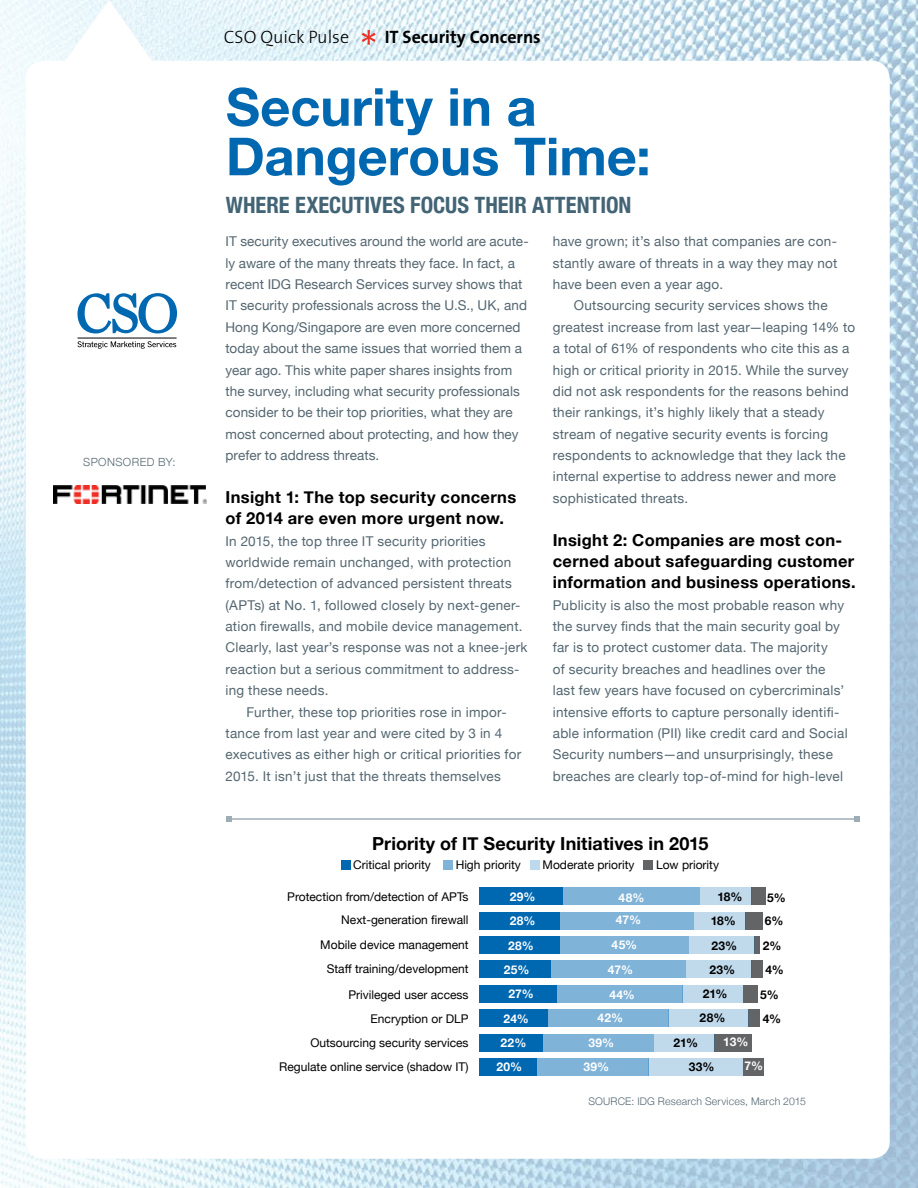
<style>
.page{position:relative;width:918px;height:1188px;background:#fff}
.page>*{position:absolute;margin:0;border:0;box-sizing:border-box;transform-origin:0 0}
.t1{font:700 52.5px/49.5px "Helvetica Neue";color:#0067b1}
.t2{font:300 51px "The Sans";color:#ee3126}
.t3{font:700 condensed 22.5px "Helvetica Neue";color:#436475}
.t4{font:700 18px "Helvetica Neue";letter-spacing:.005em;color:#000}
.t5{font:700 18px "The Sans";color:#000}
.t6{font:300 18px "The Sans";color:#000}
.t7{font:700 16.5px/21.3px "Helvetica Neue";letter-spacing:.02em;color:#000}
.t8{font:13.5px/21.3px "Helvetica Neue";letter-spacing:.02em;color:#546670}
.t9{font:12px/24px "Helvetica Neue";color:#000;text-align:right}
.t10{font:700 12px "Helvetica Neue";letter-spacing:.03em;color:#fff}
.t11{font:700 12px "Helvetica Neue";letter-spacing:.015em;color:#000}
.t12{font:300 11.25px "Helvetica Neue";letter-spacing:.04em;color:#546670}
.t13{font:300 10.5px "Helvetica Neue";letter-spacing:.02em;color:#546670}
</style>
<div class="page">
<img style="left:0;top:0;width:918px;height:1188px">
<div style="left:26px;top:61px;width:864px;height:1098px;background:#fff;border-radius:18px"></div>
<svg style="left:60px;top:0;width:97px;height:61px"></svg>
<svg style="left:77px;top:293px;width:100px;height:40px"></svg>
<svg style="left:77px;top:341px;width:99px;height:8px"></svg>
<hr style="left:77px;top:338px;width:100px;height:1px;background:#000">
<img style="left:54px;top:486px;width:153px;height:17px">
<hr style="left:229px;top:818px;width:628px;height:2px;background:#9eacb5">
<svg style="left:226px;top:816px;width:6px;height:6px"></svg>
<svg style="left:854px;top:816px;width:6px;height:6px"></svg>
<div style="left:752px;top:888px;width:14px;height:17px;background:#636466"></div>
<div style="left:746px;top:912px;width:17px;height:17px;background:#636466"></div>
<div style="left:754px;top:936px;width:6px;height:18px;background:#636466"></div>
<div style="left:752px;top:961px;width:11px;height:17px;background:#636466"></div>
<div style="left:743px;top:985px;width:14px;height:18px;background:#636466"></div>
<div style="left:749px;top:1009px;width:11px;height:18px;background:#636466"></div>
<div style="left:714px;top:1034px;width:38px;height:17px;background:#636466"></div>
<div style="left:743px;top:1058px;width:20px;height:18px;background:#636466"></div>
<div style="left:700px;top:888px;width:52px;height:17px;background:#c0d9eb"></div>
<div style="left:694px;top:912px;width:52px;height:17px;background:#c0d9eb"></div>
<div style="left:689px;top:936px;width:65px;height:18px;background:#c0d9eb"></div>
<div style="left:686px;top:961px;width:66px;height:17px;background:#c0d9eb"></div>
<div style="left:683px;top:985px;width:60px;height:18px;background:#c0d9eb"></div>
<div style="left:669px;top:1009px;width:80px;height:18px;background:#c0d9eb"></div>
<div style="left:654px;top:1034px;width:60px;height:17px;background:#c0d9eb"></div>
<div style="left:648px;top:1058px;width:95px;height:18px;background:#c0d9eb"></div>
<div style="left:563px;top:888px;width:137px;height:17px;background:#80b3d8"></div>
<div style="left:560px;top:912px;width:134px;height:17px;background:#80b3d8"></div>
<div style="left:560px;top:936px;width:129px;height:18px;background:#80b3d8"></div>
<div style="left:551px;top:961px;width:135px;height:17px;background:#80b3d8"></div>
<div style="left:557px;top:985px;width:126px;height:18px;background:#80b3d8"></div>
<div style="left:548px;top:1009px;width:121px;height:18px;background:#80b3d8"></div>
<div style="left:542px;top:1034px;width:112px;height:17px;background:#80b3d8"></div>
<div style="left:537px;top:1058px;width:111px;height:18px;background:#80b3d8"></div>
<div style="left:479px;top:888px;width:83px;height:17px;background:#0067b1"></div>
<div style="left:479px;top:912px;width:81px;height:17px;background:#0067b1"></div>
<div style="left:479px;top:936px;width:81px;height:18px;background:#0067b1"></div>
<div style="left:479px;top:961px;width:72px;height:17px;background:#0067b1"></div>
<div style="left:479px;top:985px;width:78px;height:18px;background:#0067b1"></div>
<div style="left:479px;top:1009px;width:69px;height:18px;background:#0067b1"></div>
<div style="left:479px;top:1034px;width:63px;height:17px;background:#0067b1"></div>
<div style="left:479px;top:1058px;width:58px;height:18px;background:#0067b1"></div>
<div style="left:341px;top:860px;width:9px;height:9px;background:#0067b1"></div>
<div style="left:530px;top:860px;width:10px;height:9px;background:#bfd9ec"></div>
<div style="left:443px;top:860px;width:10px;height:9px;background:#80b3d8"></div>
<div style="left:644px;top:860px;width:9px;height:10px;background:#636466"></div>
<p class="t12" style="left:83px;top:453px;width:94px">Sponsored by:</p>
<h3 class="t6" style="left:224px;top:26px;width:127px">CSO Quick Pulse</h3>
<h2 class="t2" style="left:360px;top:17px;width:20px">*</h2>
<h3 class="t5" style="left:385px;top:26px;width:158px">IT Security Concerns</h3>
<h1 class="t1" style="left:226px;top:84px;width:426px">Security in a<br>Dangerous Time:</h1>
<h3 class="t3" style="left:226px;top:186px;width:407px">WHERE EXECUTIVES FOCUS THEIR ATTENTION</h3>
<p class="t8" style="left:225px;top:232px;width:305px">IT security executives around the world are acute&shy;ly aware of the many threats they face. In fact, a recent IDG Research Services survey shows that IT security professionals across the U.S., UK, and Hong Kong/Singapore are even more concerned today about the same issues that worried them a year ago. This white paper shares insights from the survey, including what security professionals consider to be their top priorities, what they are most concerned about protecting, and how they prefer to address threats.</p>
<p class="t7" style="left:225px;top:487px;width:292px">Insight 1: The top security concerns of 2014 are even more urgent now.</p>
<p class="t8" style="left:225px;top:531px;width:262px">In 2015, the top three IT security priorities</p>
<p class="t8" style="left:225px;top:552px;width:287px">worldwide remain unchanged, with protection</p>
<p class="t8" style="left:225px;top:574px;width:288px">from/detection of advanced persistent threats</p>
<p class="t8" style="left:225px;top:595px;width:296px">(APTs) at No. 1, followed closely by next-gener-</p>
<p class="t8" style="left:225px;top:616px;width:299px">ation firewalls, and mobile device management.</p>
<p class="t8" style="left:225px;top:638px;width:304px">Clearly, last year’s response was not a knee-jerk</p>
<p class="t8" style="left:225px;top:659px;width:296px">reaction but a serious commitment to address-</p>
<p class="t8" style="left:225px;top:681px;width:105px">ing these needs.</p>
<p class="t8" style="left:246px;top:702px;width:262px">Further, these top priorities rose in impor-</p>
<p class="t8" style="left:225px;top:723px;width:278px">tance from last year and were cited by 3 in 4</p>
<p class="t8" style="left:225px;top:745px;width:297px">executives as either high or critical priorities for</p>
<p class="t8" style="left:225px;top:766px;width:277px">2015. It isn’t just that the threats themselves</p>
<p class="t8" style="left:553px;top:232px;width:286px;text-align:justify">have grown; it’s also that companies are con&shy;stantly aware of threats in a way they may not have been even a year ago.</p>
<p class="t8" style="left:553px;top:296px;width:304px;text-indent:21px">Outsourcing security services shows the greatest increase from last year—leaping 14% to a total of 61% of respondents who cite this as a high or critical priority in 2015. While the survey did not ask respondents for the reasons behind their rankings, it’s highly likely that a steady stream of negative security events is forcing respondents to acknowledge that they lack the internal expertise to address newer and more sophisticated threats.</p>
<p class="t7" style="left:553px;top:530px;width:304px">Insight 2: Companies are most con&shy;cerned about safeguarding customer information and business operations.</p>
<p class="t8" style="left:553px;top:595px;width:296px">Publicity is also the most probable reason why the survey finds that the main security goal by far is to protect customer data. The majority<br>of security breaches and headlines over the last few years have focused on cybercriminals’ intensive efforts to capture personally identifi&shy;able information (PII) like credit card and Social Security numbers—and unsurprisingly, these breaches are clearly top-of-mind for high-level</p>
<h3 class="t4" style="left:372px;top:829px;width:338px">Priority of IT Security Initiatives in 2015</h3>
<p class="t9" style="left:287px;top:887px;width:183px;line-height:22.5px">Protection from/detection of APTs<br>Next-generation firewall</p>
<p class="t9" style="left:320px;top:934px;width:150px;text-align:center">Mobile device management<br>Staff training/development</p>
<p class="t9" style="left:279px;top:983px;width:191px">Privileged user access<br>Encryption or DLP<br>Outsourcing security services<br>Regulate online service (shadow IT)</p>
<p class="t9" style="left:353px;top:853px;width:79px">Critical priority</p>
<p class="t9" style="left:456px;top:853px;width:67px">High priority</p>
<p class="t9" style="left:543px;top:853px;width:94px">Moderate priority</p>
<p class="t9" style="left:656px;top:853px;width:65px">Low priority</p>
<p class="t10" style="left:510px;top:887px;width:27px">29%</p>
<p class="t10" style="left:619px;top:888px;width:27px">48%</p>
<p class="t11" style="left:717px;top:888px;width:27px">18%</p>
<p class="t11" style="left:767px;top:888px;width:20px">5%</p>
<p class="t10" style="left:510px;top:911px;width:27px">28%</p>
<p class="t10" style="left:616px;top:911px;width:27px">47%</p>
<p class="t11" style="left:711px;top:911px;width:27px">18%</p>
<p class="t11" style="left:765px;top:911px;width:20px">6%</p>
<p class="t10" style="left:508px;top:936px;width:27px">28%</p>
<p class="t10" style="left:612px;top:936px;width:27px">45%</p>
<p class="t11" style="left:712px;top:936px;width:27px">23%</p>
<p class="t11" style="left:763px;top:936px;width:20px">2%</p>
<p class="t10" style="left:504px;top:960px;width:27px">25%</p>
<p class="t10" style="left:608px;top:960px;width:27px">47%</p>
<p class="t11" style="left:709px;top:960px;width:27px">23%</p>
<p class="t11" style="left:766px;top:960px;width:20px">4%</p>
<p class="t10" style="left:508px;top:984px;width:27px">27%</p>
<p class="t10" style="left:609px;top:985px;width:27px">44%</p>
<p class="t11" style="left:703px;top:984px;width:26px">21%</p>
<p class="t11" style="left:760px;top:985px;width:20px">5%</p>
<p class="t10" style="left:504px;top:1009px;width:27px">24%</p>
<p class="t10" style="left:598px;top:1008px;width:27px">42%</p>
<p class="t11" style="left:700px;top:1009px;width:27px">28%</p>
<p class="t11" style="left:763px;top:1009px;width:20px">4%</p>
<p class="t10" style="left:501px;top:1033px;width:27px">22%</p>
<p class="t10" style="left:588px;top:1033px;width:27px">39%</p>
<p class="t11" style="left:674px;top:1033px;width:26px">21%</p>
<p class="t10" style="left:723px;top:1032px;width:27px">13%</p>
<p class="t10" style="left:496px;top:1057px;width:27px">20%</p>
<p class="t10" style="left:584px;top:1057px;width:27px">39%</p>
<p class="t11" style="left:689px;top:1058px;width:27px">33%</p>
<p class="t10" style="left:745px;top:1057px;width:20px">7%</p>
<p class="t13" style="left:589px;top:1092px;width:219px">Source: IDG Research Services, March 2015</p>
</div>
